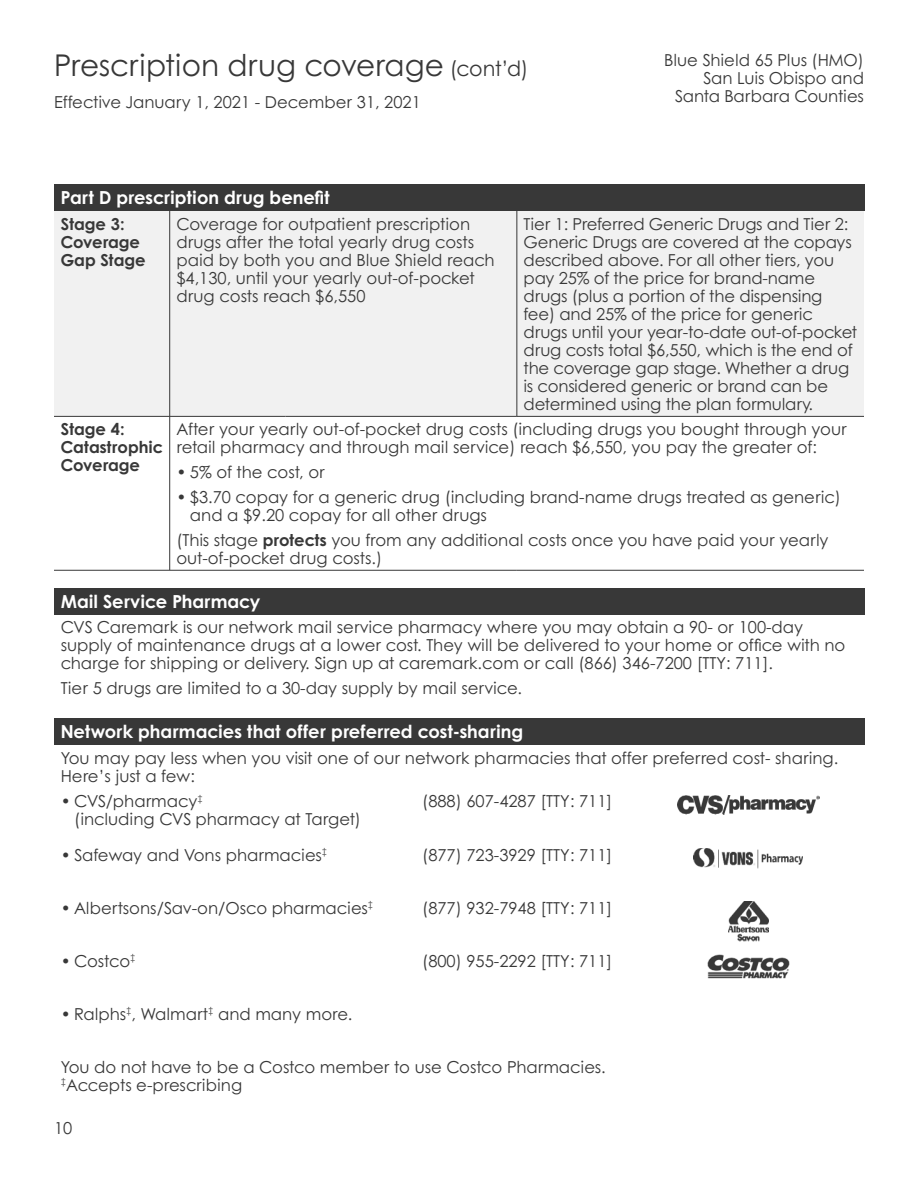
<style>
.page{position:relative;width:918px;height:1188px;background:#fff}
.page>*{position:absolute;margin:0;border:0;box-sizing:border-box;transform-origin:0 0}
.t1{font:30px "Century Gothic B";color:#383838}
.t2{font:700 18px "Century Gothic B";color:#fff}
.t3{font:16.5px/18px "Century Gothic B";color:#383838}
.t4{font:700 16.5px/18px "Century Gothic B";color:#383838}
.s1{font-size:21px}
.s2{font-weight:700}
</style>
<div class="page">
<img style="left:678px;top:795px;width:141px;height:19px">
<div style="left:54px;top:184px;width:810px;height:27px;background:#383838"></div>
<div style="left:54px;top:211px;width:116px;height:205px;background:#f1f1f1"></div>
<div style="left:170px;top:211px;width:347px;height:205px;background:#f1f1f1"></div>
<div style="left:517px;top:211px;width:347px;height:205px;background:#f1f1f1"></div>
<hr style="left:169px;top:211px;width:1px;height:205px;background:#383838">
<hr style="left:517px;top:211px;width:1px;height:205px;background:#383838">
<hr style="left:54px;top:416px;width:231px;height:1px;background:#383838">
<hr style="left:169px;top:417px;width:1px;height:153px;background:#383838">
<hr style="left:285px;top:416px;width:232px;height:1px;background:#383838">
<hr style="left:517px;top:416px;width:347px;height:1px;background:#383838">
<hr style="left:54px;top:570px;width:463px;height:1px;background:#383838">
<hr style="left:517px;top:570px;width:347px;height:1px;background:#383838">
<div style="left:54px;top:588px;width:810px;height:26px;background:#383838"></div>
<div style="left:54px;top:718px;width:810px;height:27px;background:#383838"></div>
<img style="left:694px;top:848px;width:109px;height:20px">
<img style="left:728px;top:901px;width:41px;height:40px">
<img style="left:707px;top:955px;width:83px;height:24px">
<h1 class="t1" style="left:54px;top:54px;width:476px">Prescription drug coverage <span class="s1">(cont’d)</span></h1>
<p class="t3" style="left:54px;top:94px;width:368px">Effective January 1, 2021 - December 31, 2021</p>
<p class="t3" style="left:664px;top:53px;width:201px">Blue Shield 65 Plus (HMO)</p>
<p class="t3" style="left:675px;top:71px;width:191px;text-align:right">San Luis Obispo and<br>Santa Barbara Counties</p>
<p class="t2" style="left:61px;top:191px;width:271px">Part D prescription drug benefit</p>
<p class="t4" style="left:61px;top:216px;width:87px">Stage 3:<br>Coverage<br>Gap Stage</p>
<p class="t3" style="left:176px;top:216px;width:320px">Coverage for outpatient prescription drugs after the total yearly drug costs paid by both you and Blue Shield reach $4,130, until your yearly out-of-pocket drug costs reach $6,550</p>
<p class="t3" style="left:524px;top:216px;width:335px">Tier 1: Preferred Generic Drugs and Tier 2:<br>Generic Drugs are covered at the copays described above. For all other tiers, you pay 25% of the price for brand-name drugs (plus a portion of the dispensing fee) and 25% of the price for generic drugs until your year-to-date out-of-pocket drug costs total $6,550, which is the end of the coverage gap stage. Whether a drug is considered generic or brand can be determined using the plan formulary.</p>
<p class="t4" style="left:61px;top:422px;width:104px">Stage 4:<br>Catastrophic<br>Coverage</p>
<p class="t3" style="left:176px;top:422px;width:672px">After your yearly out-of-pocket drug costs (including drugs you bought through your retail pharmacy and through mail service) reach $6,550, you pay the greater of:</p>
<p class="t3" style="left:176px;top:465px;width:150px">• 5% of the cost, or</p>
<p class="t3" style="left:190px;top:489px;width:652px;text-indent:-13px">• $3.70 copay for a generic drug (including brand-name drugs treated as generic) and a $9.20 copay for all other drugs</p>
<p class="t3" style="left:176px;top:532px;width:654px">(This stage <span class="s2">protects</span> you from any additional costs once you have paid your yearly out-of-pocket drug costs.)</p>
<h3 class="t2" style="left:61px;top:595px;width:196px">Mail Service Pharmacy</h3>
<p class="t3" style="left:61px;top:611px;width:744px;line-height:36px">CVS Caremark is our network mail service pharmacy where you may obtain a 90- or 100-day charge for shipping or delivery. Sign up at caremark.com or call (866) 346-7200 [TTY: 711].</p>
<p class="t3" style="left:61px;top:681px;width:463px">Tier 5 drugs are limited to a 30-day supply by mail service.</p>
<h3 class="t2" style="left:61px;top:725px;width:464px">Network pharmacies that offer preferred cost-sharing</h3>
<p class="t3" style="left:61px;top:750px;width:779px">You may pay less when you visit one of our network pharmacies that offer preferred cost- sharing.</p>
<p class="t3" style="left:61px;top:768px;width:136px">Here’s just a few:</p>
<p class="t3" style="left:61px;top:794px;width:144px">• CVS/pharmacy<sup>‡</sup></p>
<p class="t3" style="left:422px;top:794px;width:192px">(888) 607-4287 [TTY: 711]</p>
<p class="t3" style="left:74px;top:812px;width:288px">(including CVS pharmacy at Target)</p>
<p class="t3" style="left:61px;top:847px;width:268px">• Safeway and Vons pharmacies<sup>‡</sup></p>
<p class="t3" style="left:422px;top:847px;width:192px">(877) 723-3929 [TTY: 711]</p>
<p class="t3" style="left:61px;top:900px;width:314px">• Albertsons/Sav-on/Osco pharmacies<sup>‡</sup></p>
<p class="t3" style="left:422px;top:900px;width:192px">(877) 932-7948 [TTY: 711]</p>
<p class="t3" style="left:61px;top:953px;width:76px">• Costco<sup>‡</sup></p>
<p class="t3" style="left:422px;top:953px;width:192px">(800) 955-2292 [TTY: 711]</p>
<p class="t3" style="left:61px;top:1006px;width:293px">• Ralphs<sup>‡</sup>, Walmart<sup>‡</sup> and many more.</p>
<p class="t3" style="left:61px;top:1059px;width:547px">You do not have to be a Costco member to use Costco Pharmacies.</p>
<p class="t3" style="left:61px;top:1077px;width:183px"><sup>‡</sup>Accepts e-prescribing</p>
<p class="t3" style="left:54px;top:1121px;width:20px">10</p>
</div>
